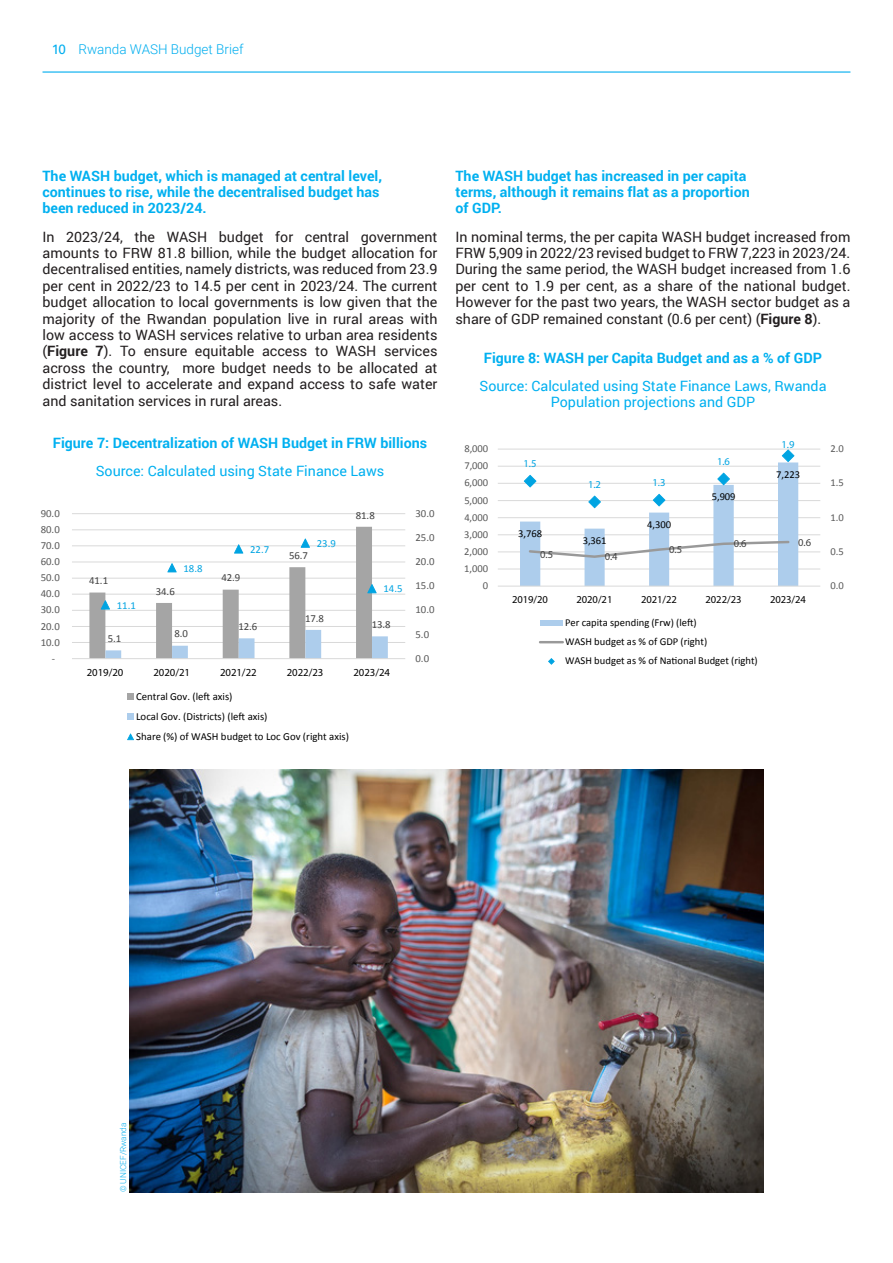
<style>
.page{position:relative;width:893px;height:1263px;background:#fff}
.page>*{position:absolute;margin:0;border:0;box-sizing:border-box;transform-origin:0 0}
.t1{font:14.25px/16.4px "Roboto";color:#231f20;text-align:justify}
.Heading_2{font:700 14.25px/16.4px "Roboto";color:#00b0f0}
.t2{font:14.25px/16.4px "Roboto";color:#00b0f0;text-align:center}
.t3{font:300 13.5px "Roboto";color:#00aeef}
.t4{font:10.8px/20.1px "Calibri";color:#000}
.t5{font:10.8px "Calibri";letter-spacing:-.005em;color:#595959}
.t6{font:10.8px "Calibri";letter-spacing:-.005em;color:#404040}
.t7{font:700 10.8px "Calibri";letter-spacing:-.005em;color:#000}
.t8{font:10.8px "Calibri";letter-spacing:-.005em;color:#00a4e2}
.t9{font:10.65px/19.2px "Calibri";color:#000}
.t10{font:10.65px "Calibri";letter-spacing:-.005em;color:#595959}
.t11{font:700 10.65px "Calibri";letter-spacing:-.005em;color:#000}
.t12{font:700 10.65px "Calibri";color:#404040}
.t13{font:700 10.65px "Calibri";color:#00a4e2}
.t14{font:300 8.25px "Roboto";color:#00aeef}
.s1{font-family:"Univers LT Std";font-weight:400}
.s2{font-weight:700}
</style>
<div class="page">
<hr style="left:43px;top:71px;width:807px;height:2px;background:#00aeef">
<img style="left:130px;top:769px;width:633px;height:423px">
<hr style="left:72px;top:642px;width:333px;height:1px;background:#d9d9d9">
<hr style="left:72px;top:626px;width:333px;height:1px;background:#d9d9d9">
<hr style="left:72px;top:610px;width:333px;height:1px;background:#d9d9d9">
<hr style="left:72px;top:594px;width:333px;height:1px;background:#d9d9d9">
<hr style="left:72px;top:578px;width:333px;height:1px;background:#d9d9d9">
<hr style="left:72px;top:562px;width:333px;height:1px;background:#d9d9d9">
<hr style="left:72px;top:545px;width:333px;height:1px;background:#d9d9d9">
<hr style="left:72px;top:529px;width:333px;height:1px;background:#d9d9d9">
<hr style="left:72px;top:513px;width:333px;height:1px;background:#d9d9d9">
<hr style="left:72px;top:658px;width:333px;height:1px;background:#d9d9d9">
<div style="left:128px;top:693px;width:6px;height:7px;background:#a5a5a5"></div>
<svg style="left:128px;top:714px;width:6px;height:6px"></svg>
<svg style="left:89px;top:527px;width:299px;height:131px"></svg>
<svg style="left:127px;top:733px;width:7px;height:7px"></svg>
<hr style="left:498px;top:569px;width:322px;height:1px;background:#d9d9d9">
<hr style="left:498px;top:551px;width:322px;height:1px;background:#d9d9d9">
<hr style="left:498px;top:534px;width:322px;height:1px;background:#d9d9d9">
<hr style="left:498px;top:517px;width:322px;height:1px;background:#d9d9d9">
<hr style="left:498px;top:500px;width:322px;height:1px;background:#d9d9d9">
<hr style="left:498px;top:483px;width:322px;height:1px;background:#d9d9d9">
<hr style="left:498px;top:466px;width:322px;height:1px;background:#d9d9d9">
<hr style="left:498px;top:449px;width:322px;height:1px;background:#d9d9d9">
<hr style="left:498px;top:586px;width:322px;height:1px;background:#d9d9d9">
<div style="left:540px;top:620px;width:23px;height:6px;background:#adcdec"></div>
<hr style="left:539px;top:641px;width:25px;height:2px;background:#999">
<svg style="left:520px;top:449px;width:278px;height:137px"></svg>
<svg style="left:548px;top:658px;width:7px;height:7px"></svg>
<p class="t3" style="left:52px;top:40px;width:193px"><span class="s1">10</span> Rwanda WASH Budget Brief</p>
<p class="Heading_2" style="left:43px;top:167px;width:341px">The WASH budget, which is managed at central level, continues to rise, while the decentralised budget has been reduced in 2023/24.</p>
<p class="t1" style="left:43px;top:228px;width:396px">In 2023/24, the WASH budget for central government amounts to FRW 81.8 billion, while the budget allocation for decentralised entities, namely districts, was reduced from 23.9 per cent in 2022/23 to 14.5 per cent in 2023/24. The current budget allocation to local governments is low given that the majority of the Rwandan population live in rural areas with low access to WASH services relative to urban area residents (<span class="s2">Figure 7</span>). To ensure equitable access to WASH services across the country, more budget needs to be allocated at district level to accelerate and expand access to safe water and sanitation services in rural areas.</p>
<p class="Heading_2" style="left:53px;top:434px;width:376px">Figure 7: Decentralization of WASH Budget in FRW billions</p>
<p class="t2" style="left:96px;top:462px;width:290px">Source: Calculated using State Finance Laws</p>
<p class="t5" style="left:41px;top:506px;width:20px">90.0</p>
<p class="t6" style="left:356px;top:508px;width:20px">81.8</p>
<p class="t5" style="left:416px;top:506px;width:20px">30.0</p>
<p class="t5" style="left:41px;top:522px;width:20px">80.0</p>
<p class="t5" style="left:41px;top:538px;width:20px">70.0</p>
<p class="t5" style="left:41px;top:555px;width:20px">60.0</p>
<p class="t8" style="left:184px;top:561px;width:20px">18.8</p>
<p class="t8" style="left:250px;top:542px;width:20px">22.7</p>
<p class="t6" style="left:289px;top:549px;width:20px">56.7</p>
<p class="t8" style="left:317px;top:536px;width:20px">23.9</p>
<p class="t5" style="left:416px;top:530px;width:20px">25.0</p>
<p class="t5" style="left:416px;top:555px;width:20px">20.0</p>
<p class="t5" style="left:41px;top:571px;width:20px">50.0</p>
<p class="t5" style="left:41px;top:587px;width:20px">40.0</p>
<p class="t6" style="left:89px;top:574px;width:20px">41.1</p>
<p class="t6" style="left:156px;top:584px;width:20px">34.6</p>
<p class="t6" style="left:221px;top:571px;width:20px">42.9</p>
<p class="t8" style="left:384px;top:582px;width:20px">14.5</p>
<p class="t5" style="left:416px;top:579px;width:20px">15.0</p>
<p class="t5" style="left:41px;top:603px;width:20px">30.0</p>
<p class="t5" style="left:41px;top:619px;width:20px">20.0</p>
<p class="t5" style="left:41px;top:635px;width:20px">10.0</p>
<p class="t8" style="left:117px;top:598px;width:20px">11.1</p>
<p class="t6" style="left:108px;top:632px;width:15px">5.1</p>
<p class="t6" style="left:174px;top:627px;width:15px">8.0</p>
<p class="t6" style="left:238px;top:620px;width:20px">12.6</p>
<p class="t6" style="left:305px;top:611px;width:20px">17.8</p>
<p class="t6" style="left:372px;top:618px;width:20px">13.8</p>
<p class="t5" style="left:416px;top:603px;width:20px">10.0</p>
<p class="t5" style="left:416px;top:627px;width:15px">5.0</p>
<p class="t5" style="left:52px;top:651px;width:5px">-</p>
<p class="t5" style="left:416px;top:651px;width:15px">0.0</p>
<p class="t7" style="left:87px;top:665px;width:38px">2019/20</p>
<p class="t7" style="left:153px;top:665px;width:38px">2020/21</p>
<p class="t7" style="left:220px;top:665px;width:38px">2021/22</p>
<p class="t7" style="left:287px;top:665px;width:38px">2022/23</p>
<p class="t7" style="left:353px;top:665px;width:38px">2023/24</p>
<p class="t4" style="left:136px;top:686px;width:214px">Central Gov. (left axis)<br>Local Gov. (Districts) (left axis)<br>Share (%) of WASH budget to Loc Gov (right axis)</p>
<p class="Heading_2" style="left:455px;top:167px;width:296px">The WASH budget has increased in per capita terms, although it remains flat as a proportion of GDP.</p>
<p class="t1" style="left:455px;top:228px;width:396px">In nominal terms, the per capita WASH budget increased from FRW 5,909 in 2022/23 revised budget to FRW 7,223 in 2023/24.<br>During the same period, the WASH budget increased from 1.6 per cent to 1.9 per cent, as a share of the national budget.<br>However for the past two years, the WASH sector budget as a share of GDP remained constant (0.6 per cent) (<span class="s2">Figure 8</span>).</p>
<p class="Heading_2" style="left:484px;top:349px;width:339px">Figure 8: WASH per Capita Budget and as a % of GDP</p>
<p class="t2" style="left:479px;top:377px;width:349px">Source: Calculated using State Finance Laws, Rwanda<br>Population projections and GDP</p>
<p class="t10" style="left:464px;top:442px;width:25px">8,000</p>
<p class="t13" style="left:781px;top:438px;width:14px">1.9</p>
<p class="t10" style="left:830px;top:442px;width:15px">2.0</p>
<p class="t10" style="left:464px;top:459px;width:25px">7,000</p>
<p class="t10" style="left:464px;top:476px;width:25px">6,000</p>
<p class="t13" style="left:523px;top:457px;width:14px">1.5</p>
<p class="t13" style="left:588px;top:478px;width:14px">1.2</p>
<p class="t13" style="left:652px;top:476px;width:14px">1.3</p>
<p class="t13" style="left:717px;top:455px;width:14px">1.6</p>
<p class="t9" style="left:776px;top:465px;width:25px">7,223</p>
<p class="t10" style="left:830px;top:476px;width:15px">1.5</p>
<p class="t10" style="left:464px;top:493px;width:25px">5,000</p>
<p class="t9" style="left:712px;top:487px;width:25px">5,909</p>
<p class="t10" style="left:464px;top:510px;width:25px">4,000</p>
<p class="t10" style="left:464px;top:527px;width:25px">3,000</p>
<p class="t10" style="left:464px;top:545px;width:25px">2,000</p>
<p class="t9" style="left:518px;top:524px;width:25px">3,768</p>
<p class="t9" style="left:583px;top:531px;width:25px">3,361</p>
<p class="t12" style="left:540px;top:548px;width:14px">0.5</p>
<p class="t12" style="left:605px;top:550px;width:14px">0.4</p>
<p class="t9" style="left:647px;top:515px;width:25px">4,300</p>
<p class="t12" style="left:669px;top:543px;width:14px">0.5</p>
<p class="t12" style="left:734px;top:537px;width:14px">0.6</p>
<p class="t12" style="left:798px;top:536px;width:14px">0.6</p>
<p class="t10" style="left:830px;top:510px;width:15px">1.0</p>
<p class="t10" style="left:830px;top:545px;width:15px">0.5</p>
<p class="t10" style="left:464px;top:562px;width:25px">1,000</p>
<p class="t10" style="left:483px;top:579px;width:7px">0</p>
<p class="t10" style="left:830px;top:579px;width:15px">0.0</p>
<p class="t11" style="left:512px;top:593px;width:37px">2019/20</p>
<p class="t11" style="left:577px;top:593px;width:37px">2020/21</p>
<p class="t11" style="left:641px;top:593px;width:37px">2021/22</p>
<p class="t11" style="left:706px;top:593px;width:37px">2022/23</p>
<p class="t11" style="left:770px;top:593px;width:37px">2023/24</p>
<p class="t9" style="left:565px;top:613px;width:194px">Per capita spending (Frw) (left)<br>WASH budget as % of GDP (right)<br>WASH budget as % of National Budget (right)</p>
<p class="t14" style="left:117px;top:1192px;width:71px;rotate:-90deg">© UNICEF/Rwanda</p>
</div>
